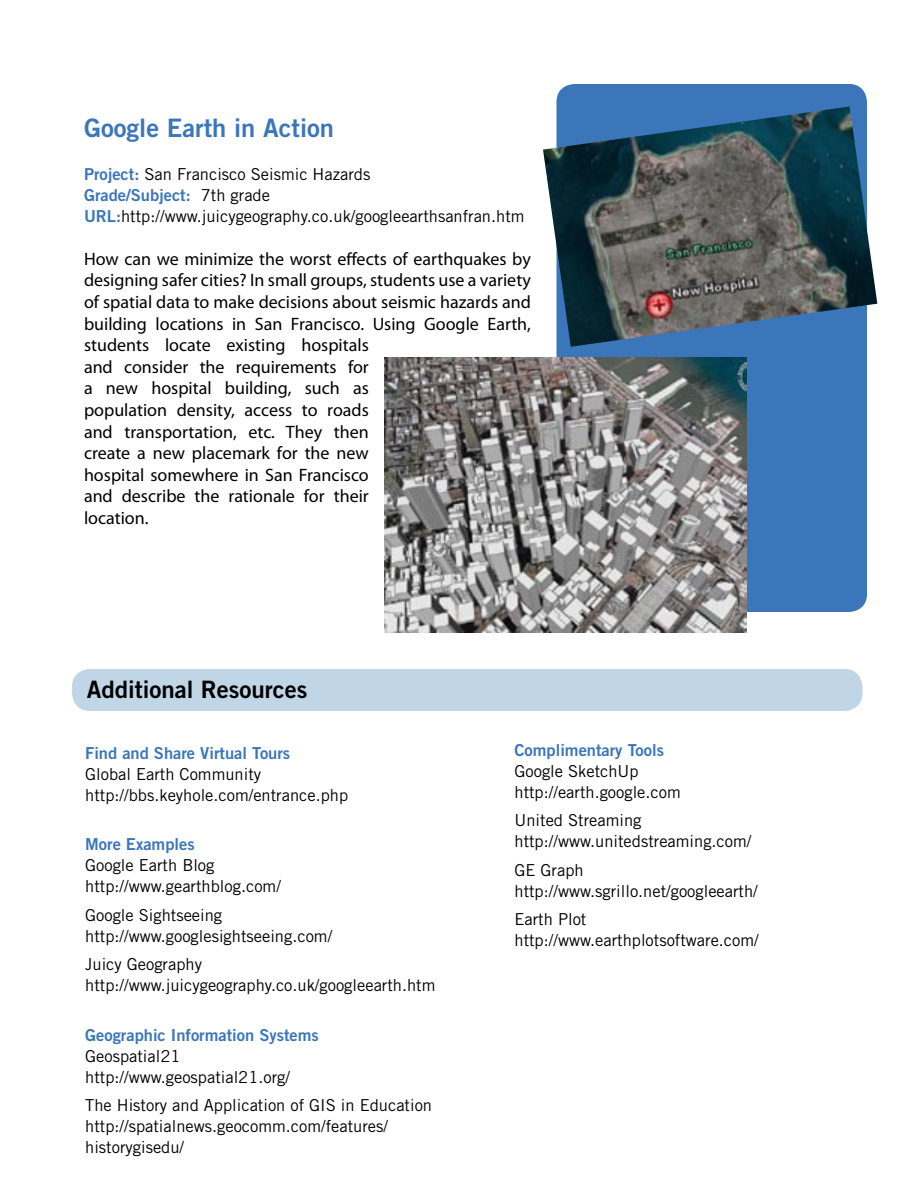
<style>
.page{position:relative;width:918px;height:1188px;background:#fff}
.page>*{position:absolute;margin:0;border:0;box-sizing:border-box;transform-origin:0 0}
.t1{font:25.5px "Trade Gothic LT Std Bd 2";color:#3b76bb}
.t2{font:24px "Trade Gothic LT Std Bd 2";color:#000}
.t3{font:18px/21.6px "Times";color:#000}
.t4{font:16.5px/21px "Trade Gothic LT Std";color:#000}
.t5{font:16.5px "Trade Gothic LT Std Bd 2";color:#3b76bb}
.s1{font-family:"Trade Gothic LT Std Bd 2";color:#3b76bb}
.s2{font-family:"Trade Gothic LT Std";color:#000}
</style>
<div class="page">
<div style="left:72px;top:669px;width:790px;height:42px;background:#c0d5e6"></div>
<div style="left:556px;top:84px;width:311px;height:528px;background:#3b76bb"></div>
<img style="left:543px;top:107px;width:334px;height:240px">
<img style="left:384px;top:357px;width:362px;height:276px">
<h1 class="t1" style="left:84px;top:112px;width:252px">Google Earth in Action</h1>
<p class="t4" style="left:84px;top:164px;width:288px"><span class="s1">Project:</span> San Francisco Seismic Hazards</p>
<p class="t5" style="left:84px;top:185px;width:188px">Grade/Subject: <span class="s2">7th grade</span></p>
<p class="t4" style="left:84px;top:206px;width:442px"><span class="s1">URL:</span>http://www.juicygeography.co.uk/googleearthsanfran.htm</p>
<p class="t3" style="left:84px;top:248px;width:449px">How can we minimize the worst effects of earthquakes by designing safer cities? In small groups, students use a variety of spatial data to make decisions about seismic hazards and building locations in San Francisco. Using Google Earth, students locate existing hospitals<br>and consider the requirements for<br>a new hospital building, such as<br>population density, access to roads<br>and transportation, etc. They then<br>create a new placemark for the new<br>hospital somewhere in San Francisco<br>and describe the rationale for their<br>location.</p>
<h2 class="t2" style="left:87px;top:675px;width:222px">Additional Resources</h2>
<p class="t5" style="left:85px;top:743px;width:207px">Find and Share Virtual Tours</p>
<p class="t4" style="left:85px;top:763px;width:265px">Global Earth Community http://bbs.keyhole.com/entrance.php</p>
<p class="t5" style="left:85px;top:834px;width:111px">More Examples</p>
<p class="t4" style="left:85px;top:855px;width:197px">Google Earth Blog http://www.gearthblog.com/</p>
<p class="t4" style="left:85px;top:904px;width:249px">Google Sightseeing http://www.googlesightseeing.com/</p>
<p class="t4" style="left:85px;top:954px;width:352px">Juicy Geography http://www.juicygeography.co.uk/googleearth.htm</p>
<p class="t5" style="left:85px;top:1025px;width:235px">Geographic Information Systems</p>
<p class="t4" style="left:85px;top:1045px;width:206px">Geospatial21 http://www.geospatial21.org/</p>
<p class="t4" style="left:85px;top:1095px;width:348px">The History and Application of GIS in Education http://spatialnews.geocomm.com/features/ historygisedu/</p>
<p class="t5" style="left:514px;top:740px;width:151px">Complimentary Tools</p>
<p class="t4" style="left:514px;top:760px;width:168px">Google SketchUp http://earth.google.com</p>
<p class="t4" style="left:514px;top:810px;width:238px">United Streaming http://www.unitedstreaming.com/</p>
<p class="t4" style="left:514px;top:859px;width:245px">GE Graph http://www.sgrillo.net/googleearth/</p>
<p class="t4" style="left:514px;top:909px;width:246px">Earth Plot http://www.earthplotsoftware.com/</p>
</div>
